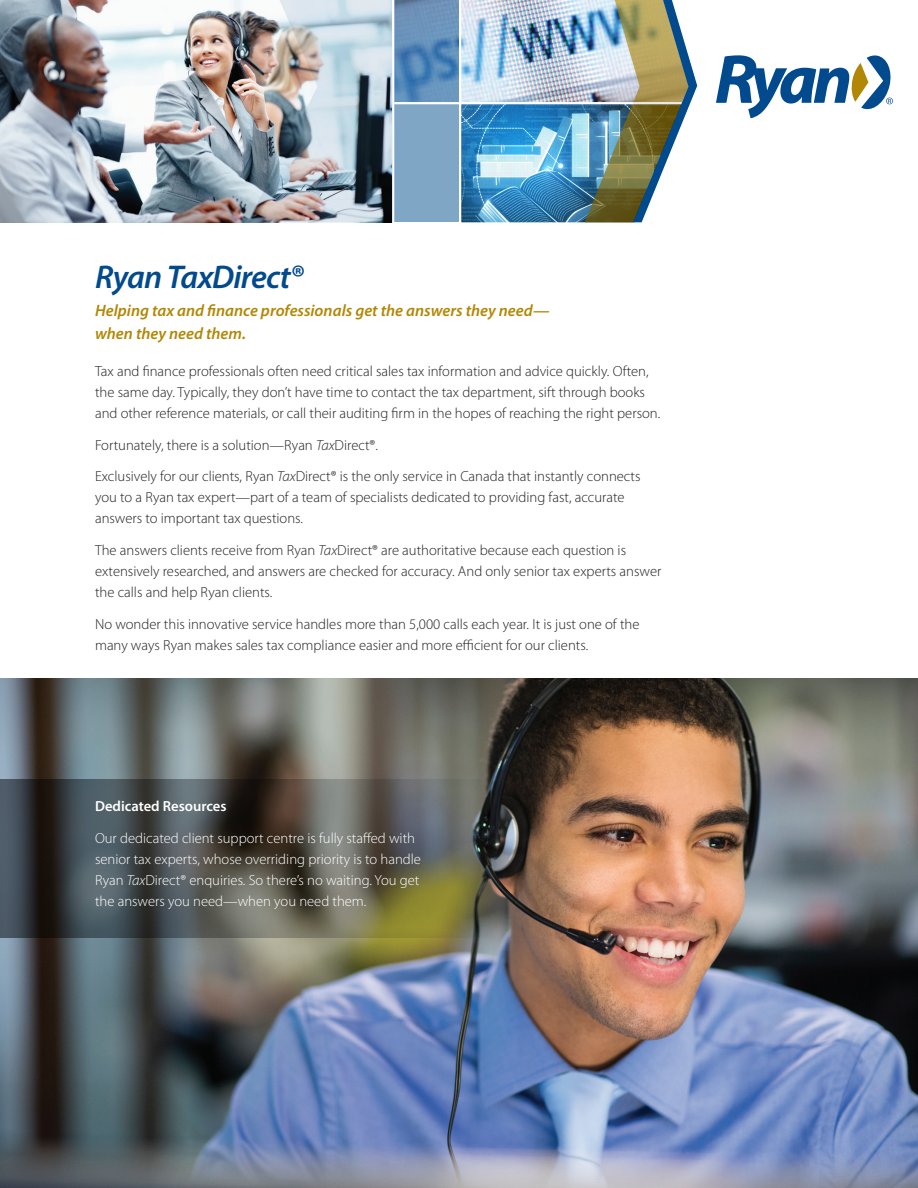
<style>
.page{position:relative;width:918px;height:1188px;background:#fff}
.page>*{position:absolute;margin:0;border:0;box-sizing:border-box;transform-origin:0 0}
.PB__Main_Header{font:italic 600 33px "Myriad Pro";letter-spacing:-.025em;color:#004a8d}
.Title_Subhead{font:italic 600 16.5px/22.5px "Myriad Pro";color:#b28705}
.PB__Body_Copy{font:300 14.7px/21px "Myriad Pro";color:#231f20}
.PB__Body_Copy-2{font:300 14.7px/21px "Myriad Pro";color:#fff}
.PB__Body_Copy-3{font:600 14.7px "Myriad Pro";color:#fff}
.s1{font-style:italic}
</style>
<div class="page">
<img style="left:0;top:678px;width:918px;height:510px">
<img style="left:461px;top:0;width:124px;height:102px">
<svg style="left:394px;top:0;width:65px;height:222px;background:#709abf"></svg>
<img style="left:461px;top:104px;width:124px;height:118px">
<svg style="left:716px;top:55px;width:177px;height:63px"></svg>
<img style="left:0;top:0;width:247px;height:222px">
<hr style="left:394px;top:102px;width:292px;height:2px;background:#fff">
<img style="left:585px;top:0;width:112px;height:222px">
<img style="left:247px;top:0;width:146px;height:222px">
<svg style="left:0;top:780px;width:496px;height:157px;background:#53554e"></svg>
<p class="PB__Main_Header" style="left:95px;top:259px;width:210px">Ryan TaxDirect®</p>
<p class="Title_Subhead" style="left:95px;top:300px;width:456px">Helping tax and finance professionals get the answers they need— when they need them.</p>
<p class="PB__Body_Copy" style="left:95px;top:361px;width:567px">Tax and finance professionals often need critical sales tax information and advice quickly. Often, the same day. Typically, they don’t have time to contact the tax department, sift through books and other reference materials, or call their auditing firm in the hopes of reaching the right person.</p>
<p class="PB__Body_Copy" style="left:95px;top:435px;width:284px">Fortunately, there is a solution—Ryan <span class="s1">Tax</span>Direct®.</p>
<p class="PB__Body_Copy" style="left:95px;top:466px;width:547px">Exclusively for our clients, Ryan <span class="s1">Tax</span>Direct® is the only service in Canada that instantly connects you to a Ryan tax expert—part of a team of specialists dedicated to providing fast, accurate answers to important tax questions.</p>
<p class="PB__Body_Copy" style="left:95px;top:540px;width:568px">The answers clients receive from Ryan <span class="s1">Tax</span>Direct® are authoritative because each question is extensively researched, and answers are checked for accuracy. And only senior tax experts answer the calls and help Ryan clients.</p>
<p class="PB__Body_Copy" style="left:95px;top:614px;width:546px">No wonder this innovative service handles more than 5,000 calls each year. It is just one of the many ways Ryan makes sales tax compliance easier and more efficient for our clients.</p>
<p class="PB__Body_Copy-3" style="left:95px;top:798px;width:133px">Dedicated Resources</p>
<p class="PB__Body_Copy-2" style="left:95px;top:828px;width:328px">Our dedicated client support centre is fully staffed with senior tax experts, whose overriding priority is to handle Ryan <span class="s1">Tax</span>Direct® enquiries. So there’s no waiting. You get the answers you need—when you need them.</p>
</div>
